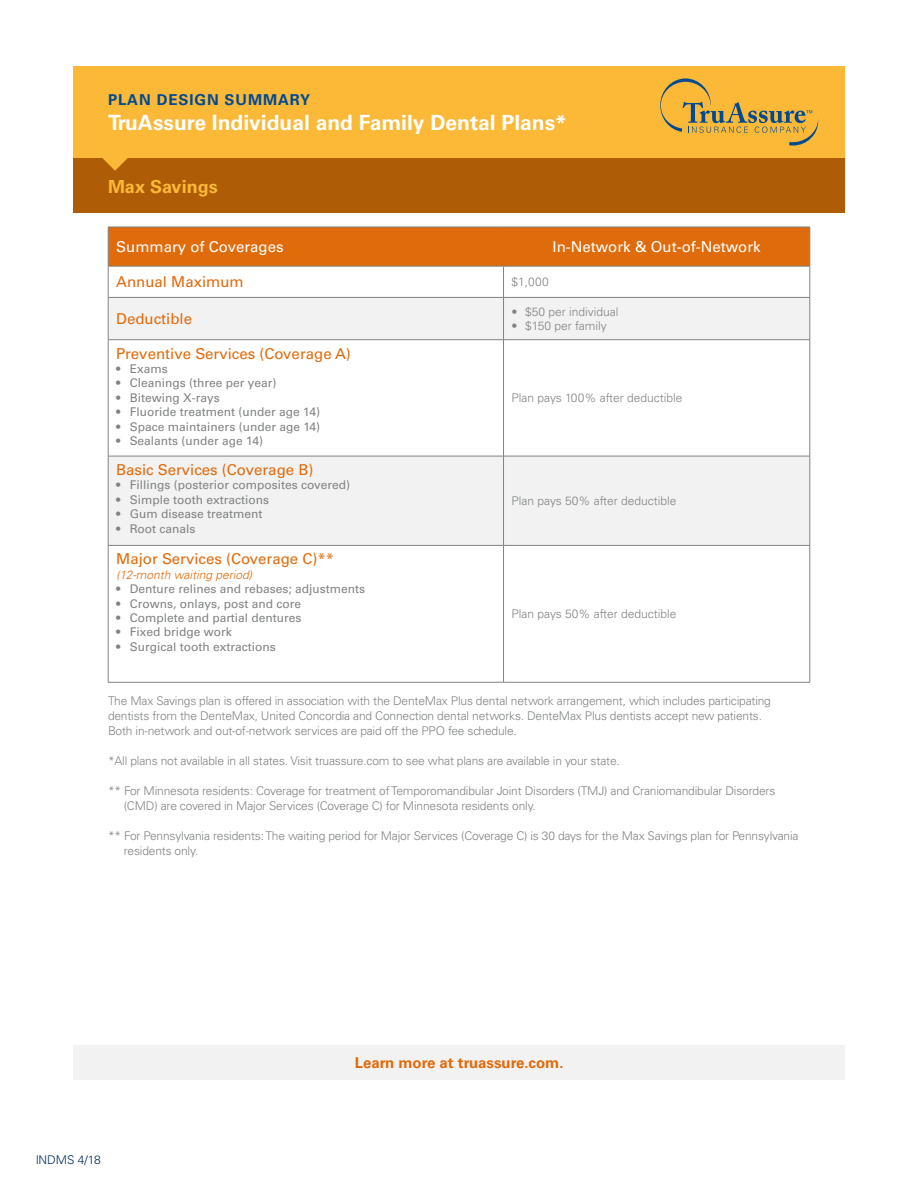
<style>
.page{position:relative;width:918px;height:1188px;background:#fff}
.page>*{position:absolute;margin:0;border:0;box-sizing:border-box;transform-origin:0 0}
.t1{font:700 21px "Univers LT Std";color:#fff}
.t2{font:700 18px "Univers LT Std";color:#fbb937}
.t3{font:15px "Univers LT Std";color:#e06b0b}
.t4{font:15px "Univers LT Std";color:#fff}
.t5{font:700 15px "Univers LT Std";color:#e06b0b}
.t6{font:700 15px "Univers LT Std";letter-spacing:.06em;color:#004a94}
.t7{font:300 12px/15px "Univers LT Std";letter-spacing:-.015em;color:#818383}
.t8{font:12px "Univers LT Std";color:#818383}
.t9{font:italic 300 12px "Univers LT Std";color:#e06b0b}
.t10{font:300 12px "Univers LT Std";color:#002c57}
</style>
<div class="page">
<div style="left:73px;top:158px;width:772px;height:55px;background:#af5c06"></div>
<div style="left:73px;top:66px;width:772px;height:92px;background:#fbb937"></div>
<svg style="left:102px;top:158px;width:26px;height:13px"></svg>
<div style="left:109px;top:228px;width:701px;height:38px;background:#e06b0b"></div>
<svg style="left:109px;top:298px;width:701px;height:247px;fill:#f2f2f2"></svg>
<hr style="left:108px;top:227px;width:396px;height:1px;background:#818383">
<hr style="left:108px;top:227px;width:1px;height:39px;background:#818383">
<hr style="left:504px;top:227px;width:306px;height:1px;background:#818383">
<hr style="left:503px;top:227px;width:1px;height:39px;background:#818383">
<hr style="left:810px;top:227px;width:1px;height:39px;background:#818383">
<hr style="left:108px;top:266px;width:396px;height:1px;background:#818383">
<hr style="left:108px;top:266px;width:1px;height:31px;background:#818383">
<hr style="left:504px;top:266px;width:306px;height:1px;background:#818383">
<hr style="left:503px;top:266px;width:1px;height:31px;background:#818383">
<hr style="left:810px;top:266px;width:1px;height:31px;background:#818383">
<hr style="left:108px;top:297px;width:396px;height:1px;background:#818383">
<hr style="left:108px;top:298px;width:1px;height:42px;background:#818383">
<hr style="left:504px;top:297px;width:306px;height:1px;background:#818383">
<hr style="left:503px;top:298px;width:1px;height:42px;background:#818383">
<hr style="left:810px;top:298px;width:1px;height:42px;background:#818383">
<hr style="left:108px;top:339px;width:396px;height:1px;background:#818383">
<hr style="left:108px;top:340px;width:1px;height:116px;background:#818383">
<hr style="left:504px;top:339px;width:306px;height:1px;background:#818383">
<hr style="left:503px;top:340px;width:1px;height:116px;background:#818383">
<hr style="left:810px;top:340px;width:1px;height:116px;background:#818383">
<hr style="left:108px;top:456px;width:396px;height:1px;background:#818383">
<hr style="left:108px;top:456px;width:1px;height:89px;background:#818383">
<hr style="left:504px;top:456px;width:306px;height:1px;background:#818383">
<hr style="left:503px;top:456px;width:1px;height:89px;background:#818383">
<hr style="left:810px;top:456px;width:1px;height:89px;background:#818383">
<hr style="left:108px;top:545px;width:396px;height:1px;background:#818383">
<hr style="left:108px;top:546px;width:1px;height:136px;background:#818383">
<hr style="left:504px;top:545px;width:306px;height:1px;background:#818383">
<hr style="left:503px;top:546px;width:1px;height:136px;background:#818383">
<hr style="left:810px;top:546px;width:1px;height:136px;background:#818383">
<hr style="left:108px;top:682px;width:396px;height:1px;background:#818383">
<hr style="left:504px;top:682px;width:306px;height:1px;background:#818383">
<div style="left:73px;top:1045px;width:772px;height:35px;background:#f2f2f2"></div>
<svg style="left:660px;top:78px;width:158px;height:68px"></svg>
<p class="t6" style="left:108px;top:91px;width:204px">PLAN DESIGN SUMMARY</p>
<h1 class="t1" style="left:108px;top:111px;width:460px">TruAssure Individual and Family Dental Plans*</h1>
<h2 class="t2" style="left:108px;top:177px;width:111px">Max Savings</h2>
<p class="t4" style="left:116px;top:238px;width:169px">Summary of Coverages</p>
<p class="t4" style="left:553px;top:238px;width:210px">In-Network &amp; Out-of-Network</p>
<p class="t3" style="left:116px;top:273px;width:129px">Annual Maximum</p>
<p class="t7" style="left:512px;top:274px;width:39px">$1,000</p>
<p class="t3" style="left:116px;top:310px;width:77px">Deductible</p>
<p class="t7" style="left:512px;top:304px;width:108px">• $50 per individual</p>
<p class="t7" style="left:512px;top:318px;width:97px">• $150 per family</p>
<p class="t3" style="left:116px;top:344px;width:236px">Preventive Services (Coverage A)</p>
<p class="t8" style="left:116px;top:362px;width:53px">• Exams</p>
<p class="t8" style="left:116px;top:376px;width:162px">• Cleanings (three per year)</p>
<p class="t8" style="left:116px;top:390px;width:105px">• Bitewing X-rays</p>
<p class="t8" style="left:116px;top:405px;width:205px">• Fluoride treatment (under age 14)</p>
<p class="t8" style="left:116px;top:419px;width:206px">• Space maintainers (under age 14)</p>
<p class="t8" style="left:116px;top:434px;width:148px">• Sealants (under age 14)</p>
<p class="t3" style="left:116px;top:461px;width:199px">Basic Services (Coverage B)</p>
<p class="t8" style="left:116px;top:478px;width:236px">• Fillings (posterior composites covered)</p>
<p class="t8" style="left:116px;top:492px;width:154px">• Simple tooth extractions</p>
<p class="t8" style="left:116px;top:507px;width:148px">• Gum disease treatment</p>
<p class="t8" style="left:116px;top:521px;width:81px">• Root canals</p>
<p class="t3" style="left:116px;top:550px;width:219px">Major Services (Coverage C)**</p>
<p class="t9" style="left:116px;top:567px;width:137px">(12-month waiting period)</p>
<p class="t8" style="left:116px;top:582px;width:250px">• Denture relines and rebases; adjustments</p>
<p class="t8" style="left:116px;top:596px;width:186px">• Crowns, onlays, post and core</p>
<p class="t8" style="left:116px;top:611px;width:187px">• Complete and partial dentures</p>
<p class="t8" style="left:116px;top:625px;width:117px">• Fixed bridge work</p>
<p class="t8" style="left:116px;top:639px;width:161px">• Surgical tooth extractions</p>
<p class="t7" style="left:512px;top:390px;width:172px">Plan pays 100% after deductible</p>
<p class="t7" style="left:512px;top:493px;width:166px">Plan pays 50% after deductible</p>
<p class="t7" style="left:512px;top:606px;width:166px">Plan pays 50% after deductible</p>
<p class="t7" style="left:108px;top:694px;width:665px">The Max Savings plan is offered in association with the DenteMax Plus dental network arrangement, which includes participating dentists from the DenteMax, United Concordia and Connection dental networks. DenteMax Plus dentists accept new patients.<br>Both in-network and out-of-network services are paid off the PPO fee schedule.</p>
<p class="t7" style="left:108px;top:754px;width:513px">*All plans not available in all states. Visit truassure.com to see what plans are available in your state.</p>
<p class="t7" style="left:124px;top:784px;width:653px;text-indent:-16px">** For Minnesota residents: Coverage for treatment of Temporomandibular Joint Disorders (TMJ) and Craniomandibular Disorders (CMD) are covered in Major Services (Coverage C) for Minnesota residents only.</p>
<p class="t7" style="left:124px;top:829px;width:676px;text-indent:-16px">** For Pennsylvania residents: The waiting period for Major Services (Coverage C) is 30 days for the Max Savings plan for Pennsylvania residents only.</p>
<p class="t10" style="left:35px;top:1153px;width:67px">INDMS 4/18</p>
<p class="t5" style="left:355px;top:1054px;width:210px">Learn more at truassure.com.</p>
</div>
